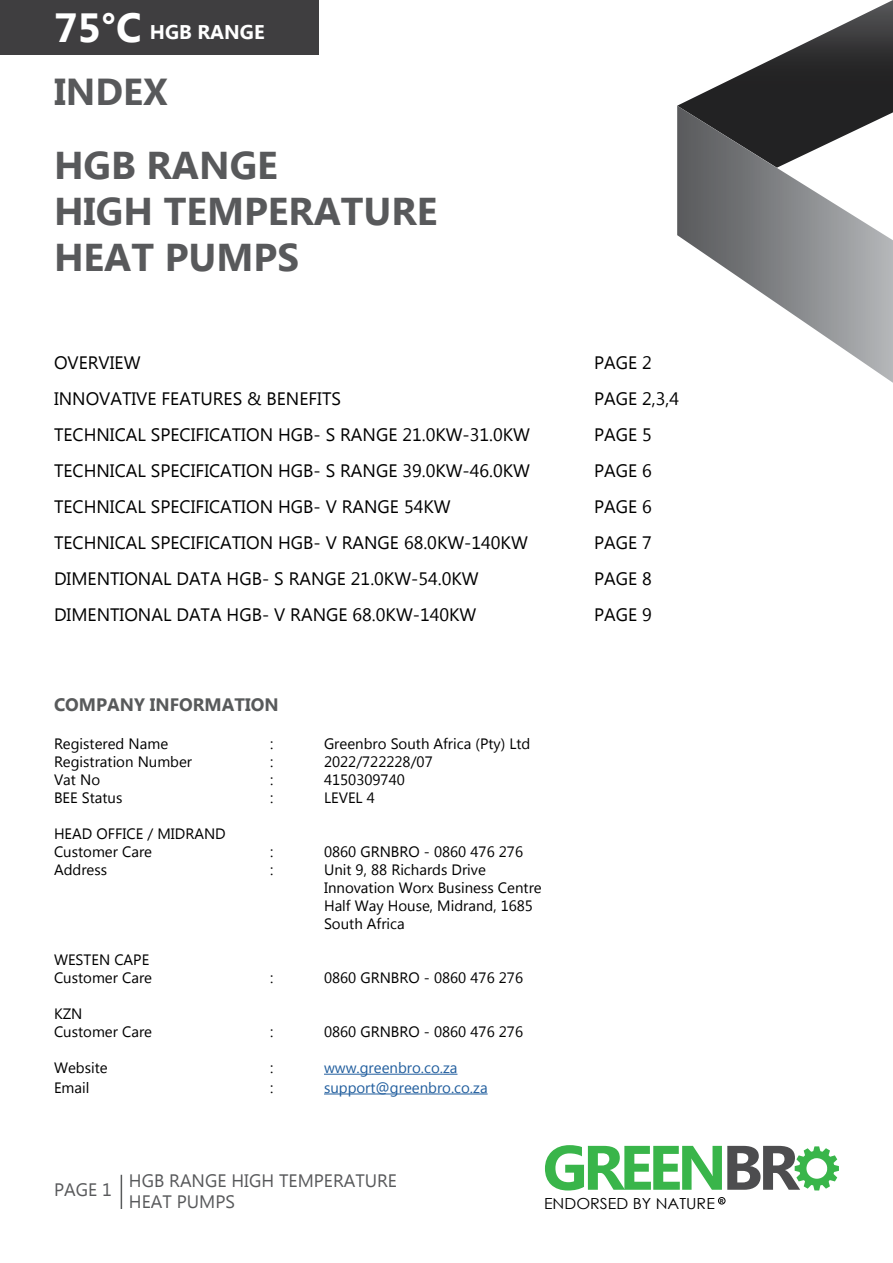
<style>
.page{position:relative;width:893px;height:1263px;background:#fff}
.page>*{position:absolute;margin:0;border:0;box-sizing:border-box;transform-origin:0 0}
.t1{font:700 38.7px/46.5px "Myanmar Text";color:#58595b}
.t2{font:700 37.5px "Myanmar Text";color:#58595b}
.t3{font:700 19.8px "Myanmar Text";color:#fff}
.t4{font:18px "Myanmar Text";color:#000}
.t5{font:18px/21.6px "Myanmar Text";color:#58595b}
.t6{font:700 18px "Myanmar Text";color:#585a5b}
.t7{font:15.3px "Century Gothic";color:#000;scale:1.05 1}
.t8{font:15px/18px "Myanmar Text";color:#000}
.t9{font:15px "Myanmar Text";color:#215e9e}
.t10{font:700 5.4px "Arial";color:#000}
.s1{font-size:40.65px}
</style>
<div class="page">
<svg style="left:545px;top:1145px;width:294px;height:45px"></svg>
<div style="left:718px;top:1197px;width:7px;height:7px;border:1px solid #000;border-radius:50%"></div>
<hr style="left:324px;top:1074px;width:133px;height:1px;background:#215e9e">
<hr style="left:324px;top:1093px;width:164px;height:1px;background:#215e9e">
<hr style="left:121px;top:1175px;width:1px;height:34px;background:#585a5b">
<div style="left:0;top:0;width:319px;height:54px;background:#3f3e40"></div>
<svg style="left:677px;top:0;width:216px;height:106px"></svg>
<svg style="left:677px;top:106px;width:216px;height:277px"></svg>
<h3 class="t3" style="left:54px;top:21px;width:212px"><span class="s1">75°C</span> HGB RANGE</h3>
<h2 class="t2" style="left:54px;top:70px;width:115px">INDEX</h2>
<h1 class="t1" style="left:54px;top:142px;width:385px">HGB RANGE<br>HIGH TEMPERATURE<br>HEAT PUMPS</h1>
<p class="t4" style="left:54px;top:352px;width:88px">OVERVIEW</p>
<p class="t4" style="left:594px;top:352px;width:59px">PAGE 2</p>
<p class="t4" style="left:54px;top:388px;width:289px">INNOVATIVE FEATURES &amp; BENEFITS</p>
<p class="t4" style="left:594px;top:388px;width:86px">PAGE 2,3,4</p>
<p class="t4" style="left:54px;top:424px;width:478px">TECHNICAL SPECIFICATION HGB- S RANGE 21.0KW-31.0KW</p>
<p class="t4" style="left:594px;top:424px;width:59px">PAGE 5</p>
<p class="t4" style="left:54px;top:460px;width:478px">TECHNICAL SPECIFICATION HGB- S RANGE 39.0KW-46.0KW</p>
<p class="t4" style="left:594px;top:460px;width:59px">PAGE 6</p>
<p class="t4" style="left:54px;top:496px;width:398px">TECHNICAL SPECIFICATION HGB- V RANGE 54KW</p>
<p class="t4" style="left:594px;top:496px;width:59px">PAGE 6</p>
<p class="t4" style="left:54px;top:532px;width:475px">TECHNICAL SPECIFICATION HGB- V RANGE 68.0KW-140KW</p>
<p class="t4" style="left:594px;top:532px;width:59px">PAGE 7</p>
<p class="t4" style="left:54px;top:568px;width:426px">DIMENTIONAL DATA HGB- S RANGE 21.0KW-54.0KW</p>
<p class="t4" style="left:594px;top:568px;width:59px">PAGE 8</p>
<p class="t4" style="left:54px;top:604px;width:424px">DIMENTIONAL DATA HGB- V RANGE 68.0KW-140KW</p>
<p class="t4" style="left:594px;top:604px;width:59px">PAGE 9</p>
<p class="t6" style="left:54px;top:695px;width:226px">COMPANY INFORMATION</p>
<p class="t8" style="left:54px;top:735px;width:116px">Registered Name</p>
<p class="t8" style="left:270px;top:735px;width:5px">:</p>
<p class="t8" style="left:324px;top:735px;width:208px">Greenbro South Africa (Pty) Ltd</p>
<p class="t8" style="left:54px;top:753px;width:140px">Registration Number</p>
<p class="t8" style="left:270px;top:753px;width:5px">:</p>
<p class="t8" style="left:324px;top:753px;width:110px">2022/722228/07</p>
<p class="t8" style="left:54px;top:771px;width:48px">Vat No</p>
<p class="t8" style="left:270px;top:771px;width:5px">:</p>
<p class="t8" style="left:324px;top:771px;width:82px">4150309740</p>
<p class="t8" style="left:54px;top:789px;width:70px">BEE Status</p>
<p class="t8" style="left:270px;top:789px;width:5px">:</p>
<p class="t8" style="left:324px;top:789px;width:52px">LEVEL 4</p>
<p class="t8" style="left:54px;top:825px;width:173px">HEAD OFFICE / MIDRAND<br>Customer Care</p>
<p class="t8" style="left:270px;top:843px;width:5px">:</p>
<p class="t8" style="left:324px;top:843px;width:201px">0860 GRNBRO - 0860 476 276</p>
<p class="t8" style="left:54px;top:861px;width:55px">Address</p>
<p class="t8" style="left:270px;top:861px;width:5px">:</p>
<p class="t8" style="left:324px;top:861px;width:219px">Unit 9, 88 Richards Drive<br>Innovation Worx Business Centre<br>Half Way House, Midrand, 1685<br>South Africa</p>
<p class="t8" style="left:54px;top:951px;width:100px">WESTEN CAPE<br>Customer Care</p>
<p class="t8" style="left:270px;top:969px;width:5px">:</p>
<p class="t8" style="left:324px;top:969px;width:201px">0860 GRNBRO - 0860 476 276</p>
<p class="t8" style="left:54px;top:1005px;width:100px">KZN<br>Customer Care</p>
<p class="t8" style="left:270px;top:1023px;width:5px">:</p>
<p class="t8" style="left:324px;top:1023px;width:201px">0860 GRNBRO - 0860 476 276</p>
<p class="t8" style="left:54px;top:1059px;width:55px">Website</p>
<p class="t8" style="left:270px;top:1059px;width:5px">:</p>
<p class="t9" style="left:324px;top:1059px;width:135px">www.greenbro.co.za</p>
<p class="t8" style="left:54px;top:1078px;width:37px">Email</p>
<p class="t8" style="left:270px;top:1078px;width:5px">:</p>
<p class="t9" style="left:324px;top:1079px;width:165px">support@greenbro.co.za</p>
<p class="t5" style="left:54px;top:1179px;width:59px">PAGE 1</p>
<p class="t5" style="left:129px;top:1170px;width:270px">HGB RANGE HIGH TEMPERATURE<br>HEAT PUMPS</p>
<p class="t7" style="left:544px;top:1192px;width:164px">ENDORSED BY NATURE</p>
<p class="t10" style="left:720px;top:1197px;width:5px">R</p>
</div>
